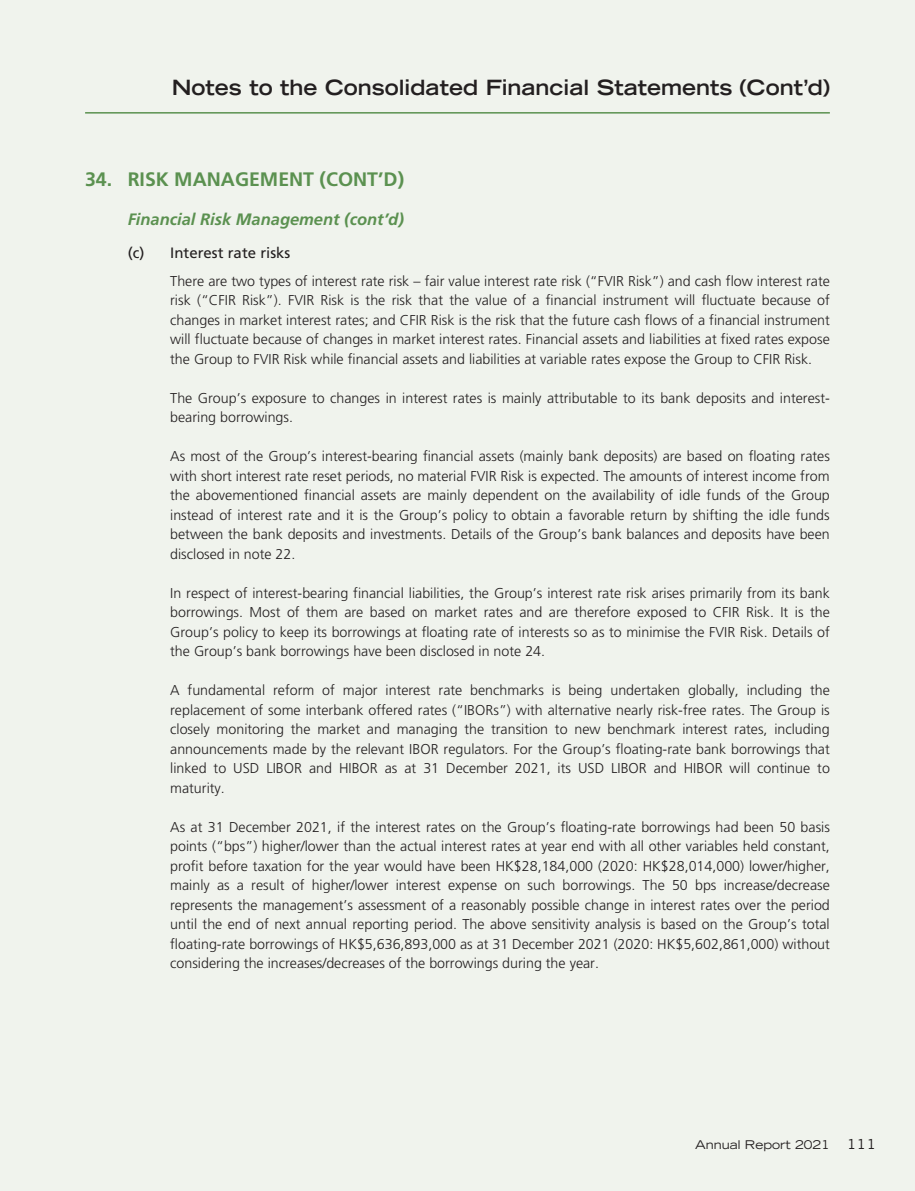
<style>
.page{position:relative;width:915px;height:1191px;background:#fff}
.page>*{position:absolute;margin:0;border:0;box-sizing:border-box;transform-origin:0 0}
.t1{font:700 expanded 21px "Trade Gothic LT Std";color:#231f20}
.t2{font:700 19.5px "Frutiger LT Std";color:#5b9150}
.t3{font:italic 700 16.5px "Frutiger LT Std";color:#5b9150}
.t4{font:15px "Frutiger LT Std";color:#231f20}
.t5{font:300 14.25px/19.5px "Frutiger LT Std";color:#231f20;text-align:justify}
.t6{font:expanded 13.5px "Trade Gothic LT Std";color:#231f20}
.t7{font:expanded 12px "Trade Gothic LT Std";color:#231f20}
</style>
<div class="page">
<div style="left:0;top:0;width:914px;height:1191px;background:#f0f3ed"></div>
<hr style="left:85px;top:112px;width:744px;height:2px;background:#5b9150">
<h1 class="t1" style="left:172px;top:74px;width:659px">Notes to the Consolidated Financial Statements (Cont’d)</h1>
<h2 class="t2" style="left:85px;top:168px;width:320px">34. RISK MANAGEM ENT (CO NT’D)</h2>
<p class="t3" style="left:128px;top:210px;width:277px">Financial Risk Management (cont’d)</p>
<p class="t4" style="left:128px;top:243px;width:164px">(c) Interest rate risks</p>
<p class="t5" style="left:170px;top:271px;width:661px">There are two types of interest rate risk – fair value interest rate risk (“FVIR Risk”) and cash flow interest rate risk (“CFIR Risk”). FVIR Risk is the risk that the value of a financial instrument will fluctuate because of changes in market interest rates; and CFIR Risk is the risk that the future cash flows of a financial instrument will fluctuate because of changes in market interest rates. Financial assets and liabilities at fixed rates expose the Group to FVIR Risk while financial assets and liabilities at variable rates expose the Group to CFIR Risk.</p>
<p class="t5" style="left:170px;top:388px;width:661px">The Group’s exposure to changes in interest rates is mainly attributable to its bank deposits and interest&shy;bearing borrowings.</p>
<p class="t5" style="left:170px;top:447px;width:661px">As most of the Group’s interest-bearing financial assets (mainly bank deposits) are based on floating rates with short interest rate reset periods, no material FVIR Risk is expected. The amounts of interest income from the abovementioned financial assets are mainly dependent on the availability of idle funds of the Group instead of interest rate and it is the Group’s policy to obtain a favorable return by shifting the idle funds between the bank deposits and investments. Details of the Group’s bank balances and deposits have been disclosed in note 22.</p>
<p class="t5" style="left:170px;top:583px;width:661px">In respect of interest-bearing financial liabilities, the Group’s interest rate risk arises primarily from its bank borrowings. Most of them are based on market rates and are therefore exposed to CFIR Risk. It is the Group’s policy to keep its borrowings at floating rate of interests so as to minimise the FVIR Risk. Details of the Group’s bank borrowings have been disclosed in note 24.</p>
<p class="t5" style="left:170px;top:680px;width:661px">A fundamental reform of major interest rate benchmarks is being undertaken globally, including the replacement of some interbank offered rates (“IBORs”) with alternative nearly risk-free rates. The Group is closely monitoring the market and managing the transition to new benchmark interest rates, including announcements made by the relevant IBOR regulators. For the Group’s floating-rate bank borrowings that linked to USD LIBOR and HIBOR as at 31 December 2021, its USD LIBOR and HIBOR will continue to maturity.</p>
<p class="t5" style="left:170px;top:817px;width:661px">As at 31 December 2021, if the interest rates on the Group’s floating-rate borrowings had been 50 basis points (“bps”) higher/lower than the actual interest rates at year end with all other variables held constant, profit before taxation for the year would have been HK$28,184,000 (2020: HK$28,014,000) lower/higher, mainly as a result of higher/lower interest expense on such borrowings. The 50 bps increase/decrease represents the management’s assessment of a reasonably possible change in interest rates over the period until the end of next annual reporting period. The above sensitivity analysis is based on the Group’s total floating-rate borrowings of HK$5,636,893,000 as at 31 December 2021 (2020: HK$5,602,861,000) without considering the increases/decreases of the borrowings during the year.</p>
<p class="t7" style="left:694px;top:1136px;width:136px">Annual Report 2021</p>
<p class="t6" style="left:846px;top:1135px;width:31px">111</p>
</div>
